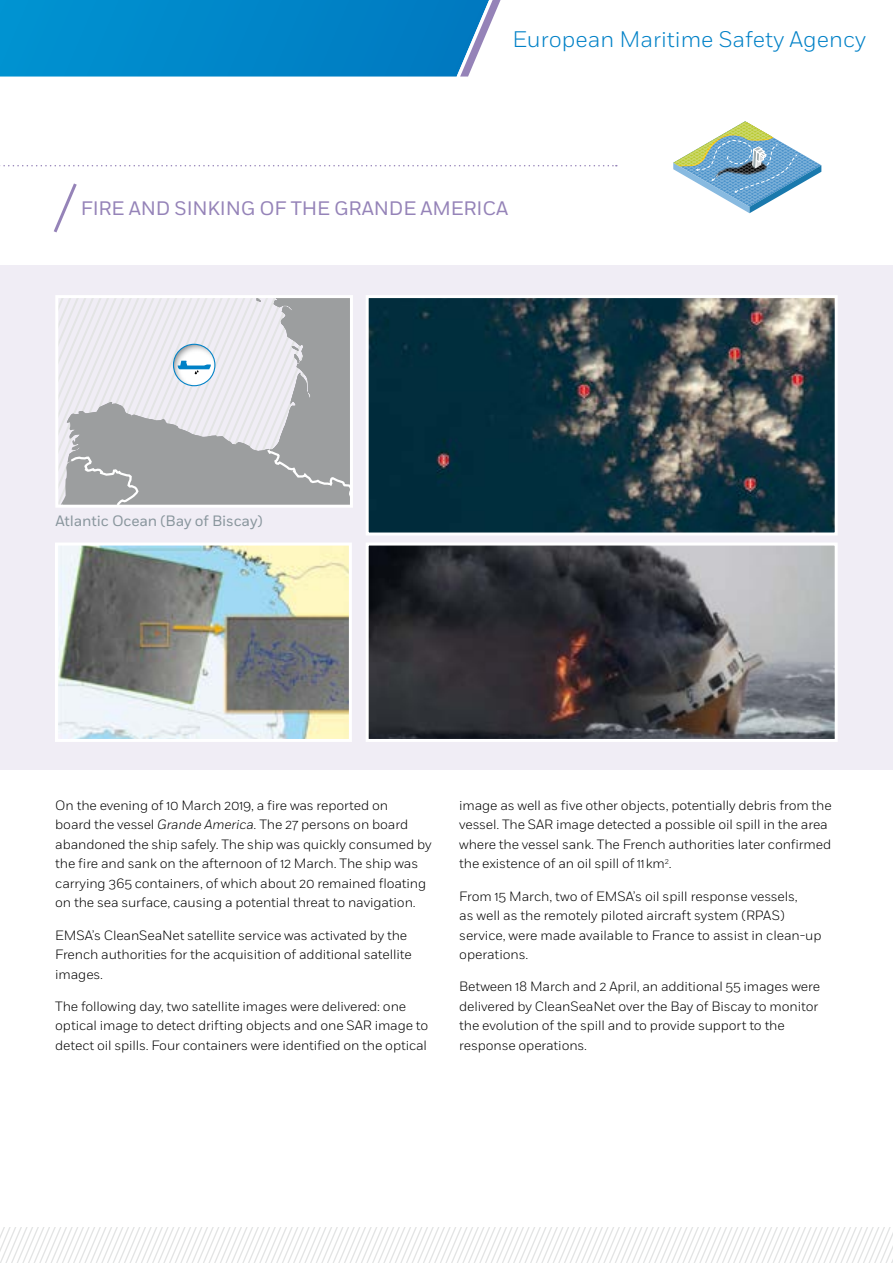
<style>
.page{position:relative;width:893px;height:1263px;background:#fff}
.page>*{position:absolute;margin:0;border:0;box-sizing:border-box;transform-origin:0 0}
.t1{font:300 22.5px "Fort";color:#0081c7}
.t2{font:19.5px "Fort";letter-spacing:-.01em;color:#9583b8}
.t3{font:15px "Fort";letter-spacing:-.01em;color:#89969d}
.t4{font:300 13.5px/19.5px "Fort";letter-spacing:-.01em;color:#000}
.s1{font-style:italic}
</style>
<div class="page">
<svg style="left:0;top:0;width:501px;height:77px;background:#0d8bca"></svg>
<div style="left:0;top:265px;width:893px;height:505px;background:#f0edf5"></div>
<svg style="left:0;top:165px;width:617px;height:1px"></svg>
<div style="left:55px;top:295px;width:298px;height:213px;border:3px solid #fff"></div>
<img style="left:370px;top:299px;width:464px;height:232px">
<div style="left:366px;top:295px;width:472px;height:240px;border:3px solid #fff"></div>
<img style="left:370px;top:546px;width:464px;height:192px">
<div style="left:366px;top:542px;width:472px;height:200px;border:3px solid #fff"></div>
<img style="left:59px;top:546px;width:289px;height:192px">
<div style="left:55px;top:542px;width:297px;height:200px;border:3px solid #fff"></div>
<svg style="left:53px;top:183px;width:24px;height:50px"></svg>
<svg style="left:0;top:1227px;width:893px;height:36px"></svg>
<svg style="left:57px;top:297px;width:294px;height:209px"></svg>
<svg style="left:673px;top:121px;width:148px;height:92px"></svg>
<h1 class="t1" style="left:512px;top:26px;width:355px">European Maritime Safety Agency</h1>
<h2 class="t2" style="left:81px;top:197px;width:429px">FIRE AND SINKING OF THE GRANDE AMERICA</h2>
<p class="t3" style="left:55px;top:511px;width:209px">Atlantic Ocean (Bay of Biscay)</p>
<p class="t4" style="left:55px;top:795px;width:378px">On the evening of 10 March 2019, a fire was reported on<br>board the vessel <span class="s1">Grande America</span>. The 27 persons on board abandoned the ship safely. The ship was quickly consumed by the fire and sank on the afternoon of 12 March. The ship was carrying 365 containers, of which about 20 remained floating on the sea surface, causing a potential threat to navigation.</p>
<p class="t4" style="left:55px;top:925px;width:358px">EMSA’s CleanSeaNet satellite service was activated by the<br>French authorities for the acquisition of additional satellite images.</p>
<p class="t4" style="left:55px;top:996px;width:375px">The following day, two satellite images were delivered: one optical image to detect drifting objects and one SAR image to detect oil spills. Four containers were identified on the optical</p>
<p class="t4" style="left:459px;top:795px;width:374px">image as well as five other objects, potentially debris from the vessel. The SAR image detected a possible oil spill in the area where the vessel sank. The French authorities later confirmed the existence of an oil spill of 11 km<sup>2</sup>.</p>
<p class="t4" style="left:459px;top:886px;width:364px">From 15 March, two of EMSA’s oil spill response vessels,<br>as well as the remotely piloted aircraft system (RPAS) service, were made available to France to assist in clean-up operations.</p>
<p class="t4" style="left:459px;top:977px;width:362px">Between 18 March and 2 April, an additional 55 images were delivered by CleanSeaNet over the Bay of Biscay to monitor the evolution of the spill and to provide support to the response operations.</p>
</div>
